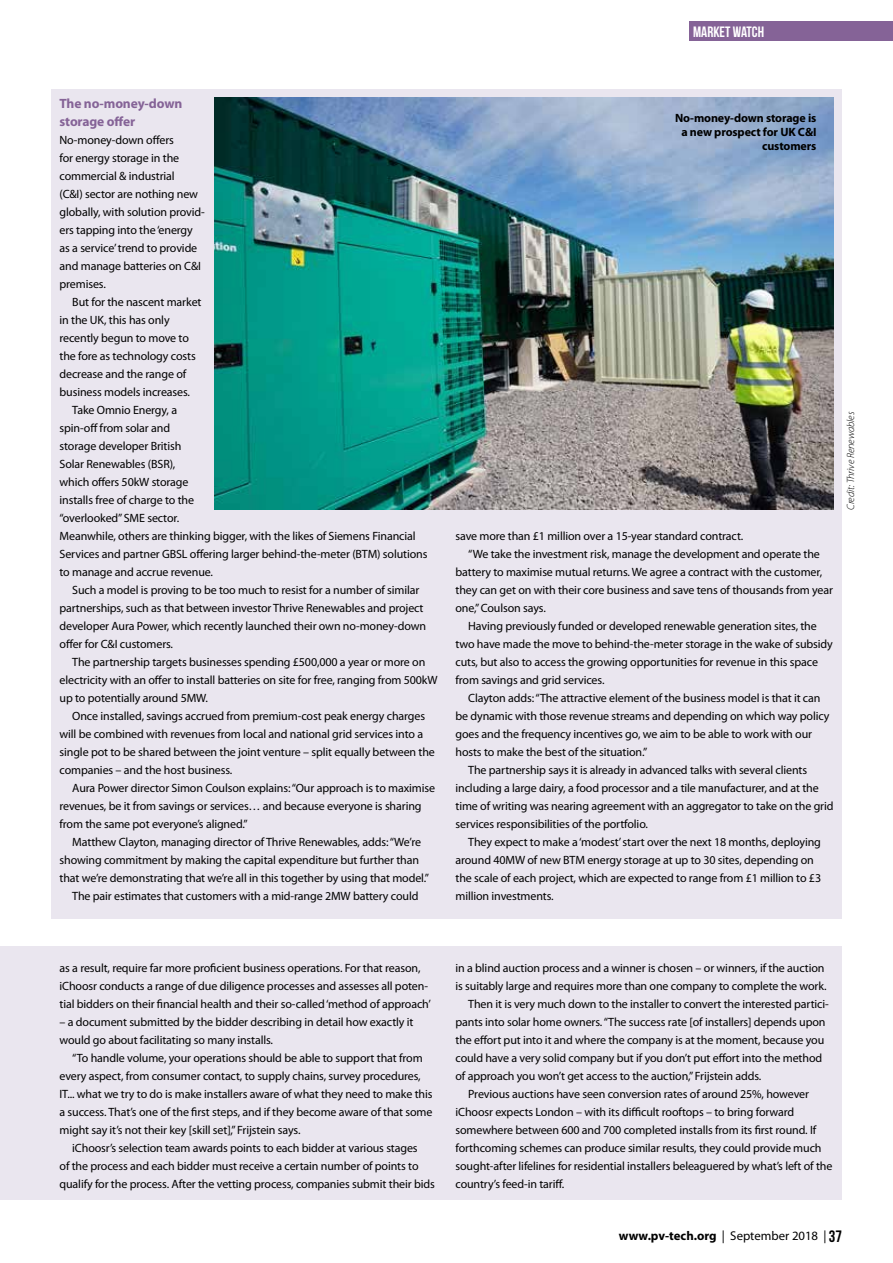
<style>
.page{position:relative;width:893px;height:1263px;background:#fff}
.page>*{position:absolute;margin:0;border:0;box-sizing:border-box;transform-origin:0 0}
.t1{font:15px "Bebas Neue";color:#fff}
.t2{font:700 13.5px/18px "Myriad Pro";letter-spacing:-.01em;color:#856397}
.t3{font:700 12.75px "Myriad Pro";color:#000}
.t4{font:12px/18px "Myriad Pro";letter-spacing:-.01em;color:#000}
.t5{font:700 12px/14.4px "Myriad Pro";letter-spacing:-.01em;color:#000;text-align:right}
.t6{font:italic 300 10.5px "Myriad Pro";letter-spacing:-.01em;color:#000}
.s1{font-weight:400}
.s2{font-family:"Bebas Neue";font-weight:400;font-size:16.5px}
</style>
<div class="page">
<div style="left:689px;top:21px;width:204px;height:20px;background:#856397"></div>
<div style="left:0;top:946px;width:156px;height:253px;background:#eae6ef"></div>
<div style="left:51px;top:89px;width:791px;height:829px;background:#eae6ef"></div>
<img style="left:214px;top:98px;width:619px;height:412px">
<div style="left:51px;top:946px;width:791px;height:253px;background:#eae6ef"></div>
<p class="t1" style="left:693px;top:23px;width:72px">MARKET WATCH</p>
<p class="t2" style="left:60px;top:94px;width:124px">The no-money-down storage offer</p>
<p class="t4" style="left:60px;top:131px;width:147px">No-money-down offers<br>for energy storage in the commercial &amp; industrial<br>(C&amp;I) sector are nothing new globally, with solution provid&shy;ers tapping into the ‘energy as a service’ trend to provide and manage batteries on C&amp;I premises.</p>
<p class="t4" style="left:72px;top:293px;width:131px">But for the nascent market</p>
<p class="t4" style="left:60px;top:311px;width:112px">in the UK, this has only</p>
<p class="t4" style="left:60px;top:329px;width:131px">recently begun to move to</p>
<p class="t4" style="left:60px;top:347px;width:138px">the fore as technology costs</p>
<p class="t4" style="left:60px;top:365px;width:128px">decrease and the range of</p>
<p class="t4" style="left:60px;top:383px;width:132px">business models increases.</p>
<p class="t4" style="left:72px;top:401px;width:106px">Take Omnio Energy, a</p>
<p class="t4" style="left:60px;top:419px;width:112px">spin-off from solar and</p>
<p class="t4" style="left:60px;top:437px;width:123px">storage developer British</p>
<p class="t4" style="left:60px;top:455px;width:117px">Solar Renewables (BSR),</p>
<p class="t4" style="left:60px;top:473px;width:131px">which offers 50kW storage</p>
<p class="t4" style="left:60px;top:491px;width:136px">installs free of charge to the</p>
<p class="t4" style="left:60px;top:509px;width:121px">“overlooked” SME sector.</p>
<p class="t4" style="left:60px;top:527px;width:358px">Meanwhile, others are thinking bigger, with the likes of Siemens Financial</p>
<p class="t4" style="left:60px;top:545px;width:370px">Services and partner GBSL offering larger behind-the-meter (BTM) solutions</p>
<p class="t4" style="left:60px;top:563px;width:155px">to manage and accrue revenue.</p>
<p class="t4" style="left:72px;top:581px;width:349px">Such a model is proving to be too much to resist for a number of similar</p>
<p class="t4" style="left:60px;top:599px;width:366px">partnerships, such as that between investor Thrive Renewables and project</p>
<p class="t4" style="left:60px;top:617px;width:368px">developer Aura Power, which recently launched their own no-money-down</p>
<p class="t4" style="left:60px;top:635px;width:115px">offer for C&amp;I customers.</p>
<p class="t4" style="left:72px;top:653px;width:355px">The partnership targets businesses spending £500,000 a year or more on</p>
<p class="t4" style="left:60px;top:671px;width:379px">electricity with an offer to install batteries on site for free, ranging from 500kW</p>
<p class="t4" style="left:60px;top:689px;width:150px">up to potentially around 5MW.</p>
<p class="t4" style="left:72px;top:707px;width:354px">Once installed, savings accrued from premium-cost peak energy charges</p>
<p class="t4" style="left:60px;top:725px;width:365px">will be combined with revenues from local and national grid services into a</p>
<p class="t4" style="left:60px;top:743px;width:377px">single pot to be shared between the joint venture – split equally between the</p>
<p class="t4" style="left:60px;top:761px;width:174px">companies – and the host business.</p>
<p class="t4" style="left:72px;top:779px;width:364px">Aura Power director Simon Coulson explains: “Our approach is to maximise</p>
<p class="t4" style="left:60px;top:797px;width:364px">revenues, be it from savings or services… and because everyone is sharing</p>
<p class="t4" style="left:60px;top:815px;width:190px">from the same pot everyone’s aligned.”</p>
<p class="t4" style="left:72px;top:833px;width:350px">Matthew Clayton, managing director of Thrive Renewables, adds: “We’re</p>
<p class="t4" style="left:60px;top:851px;width:361px">showing commitment by making the capital expenditure but further than</p>
<p class="t4" style="left:60px;top:869px;width:371px">that we’re demonstrating that we’re all in this together by using that model.”</p>
<p class="t4" style="left:72px;top:887px;width:348px">The pair estimates that customers with a mid-range 2MW battery could</p>
<p class="t5" style="left:675px;top:110px;width:143px">No-money-down storage is a new prospect for UK C&amp;I customers</p>
<p class="t4" style="left:455px;top:527px;width:289px">save more than £1 million over a 15-year standard contract.</p>
<p class="t4" style="left:468px;top:545px;width:353px">“We take the investment risk, manage the development and operate the</p>
<p class="t4" style="left:455px;top:563px;width:368px">battery to maximise mutual returns. We agree a contract with the customer,</p>
<p class="t4" style="left:455px;top:581px;width:379px">they can get on with their core business and save tens of thousands from year</p>
<p class="t4" style="left:455px;top:599px;width:92px">one,” Coulson says.</p>
<p class="t4" style="left:468px;top:617px;width:350px">Having previously funded or developed renewable generation sites, the</p>
<p class="t4" style="left:455px;top:635px;width:379px">two have made the move to behind-the-meter storage in the wake of subsidy</p>
<p class="t4" style="left:455px;top:653px;width:364px">cuts, but also to access the growing opportunities for revenue in this space</p>
<p class="t4" style="left:455px;top:671px;width:151px">from savings and grid services.</p>
<p class="t4" style="left:468px;top:689px;width:354px">Clayton adds: “The attractive element of the business model is that it can</p>
<p class="t4" style="left:455px;top:707px;width:376px">be dynamic with those revenue streams and depending on which way policy</p>
<p class="t4" style="left:455px;top:725px;width:358px">goes and the frequency incentives go, we aim to be able to work with our</p>
<p class="t4" style="left:455px;top:743px;width:193px">hosts to make the best of the situation.”</p>
<p class="t4" style="left:468px;top:761px;width:340px">The partnership says it is already in advanced talks with several clients</p>
<p class="t4" style="left:455px;top:779px;width:365px">including a large dairy, a food processor and a tile manufacturer, and at the</p>
<p class="t4" style="left:455px;top:797px;width:379px">time of writing was nearing agreement with an aggregator to take on the grid</p>
<p class="t4" style="left:455px;top:815px;width:194px">services responsibilities of the portfolio.</p>
<p class="t4" style="left:468px;top:833px;width:354px">They expect to make a ‘modest’ start over the next 18 months, deploying</p>
<p class="t4" style="left:455px;top:851px;width:360px">around 40MW of new BTM energy storage at up to 30 sites, depending on</p>
<p class="t4" style="left:455px;top:869px;width:367px">the scale of each project, which are expected to range from £1 million to £3</p>
<p class="t4" style="left:455px;top:887px;width:100px">million investments.</p>
<p class="t6" style="left:845px;top:510px;width:100px;rotate:-90deg">Credit: Thrive Renewables</p>
<p class="t4" style="left:60px;top:959px;width:373px">as a result, require far more proficient business operations. For that reason, iChoosr conducts a range of due diligence processes and assesses all poten&shy;tial bidders on their financial health and their so-called ‘method of approach’</p>
<p class="t4" style="left:60px;top:1013px;width:355px">– a document submitted by the bidder describing in detail how exactly it would go about facilitating so many installs.</p>
<p class="t4" style="left:60px;top:1049px;width:375px;text-indent:13px">“To handle volume, your operations should be able to support that from every aspect, from consumer contact, to supply chains, survey procedures, IT... what we try to do is make installers aware of what they need to make this a success. That’s one of the first steps, and if they become aware of that some might say it’s not their key [skill set],” Frijstein says.</p>
<p class="t4" style="left:60px;top:1139px;width:377px;text-indent:13px">iChoosr’s selection team awards points to each bidder at various stages<br>of the process and each bidder must receive a certain number of points to qualify for the process. After the vetting process, companies submit their bids</p>
<p class="t4" style="left:455px;top:959px;width:370px">in a blind auction process and a winner is chosen – or winners, if the auction</p>
<p class="t4" style="left:455px;top:977px;width:373px">is suitably large and requires more than one company to complete the work.</p>
<p class="t4" style="left:468px;top:995px;width:362px">Then it is very much down to the installer to convert the interested partici-</p>
<p class="t4" style="left:455px;top:1013px;width:372px">pants into solar home owners. “The success rate [of installers] depends upon</p>
<p class="t4" style="left:455px;top:1031px;width:370px">the effort put into it and where the company is at the moment, because you</p>
<p class="t4" style="left:455px;top:1049px;width:368px">could have a very solid company but if you don’t put effort into the method</p>
<p class="t4" style="left:455px;top:1067px;width:307px">of approach you won’t get access to the auction,” Frijstein adds.</p>
<p class="t4" style="left:468px;top:1085px;width:342px">Previous auctions have seen conversion rates of around 25%, however</p>
<p class="t4" style="left:455px;top:1103px;width:340px">iChoosr expects London – with its difficult rooftops – to bring forward</p>
<p class="t4" style="left:455px;top:1121px;width:362px">somewhere between 600 and 700 completed installs from its first round. If</p>
<p class="t4" style="left:455px;top:1139px;width:368px">forthcoming schemes can produce similar results, they could provide much</p>
<p class="t4" style="left:455px;top:1157px;width:378px">sought-after lifelines for residential installers beleaguered by what’s left of the</p>
<p class="t4" style="left:455px;top:1175px;width:110px">country’s feed-in tariff.</p>
<p class="t3" style="left:619px;top:1227px;width:225px">www.pv-tech.org <span class="s1">| September 2018 |</span> <span class="s2">37</span></p>
</div>
